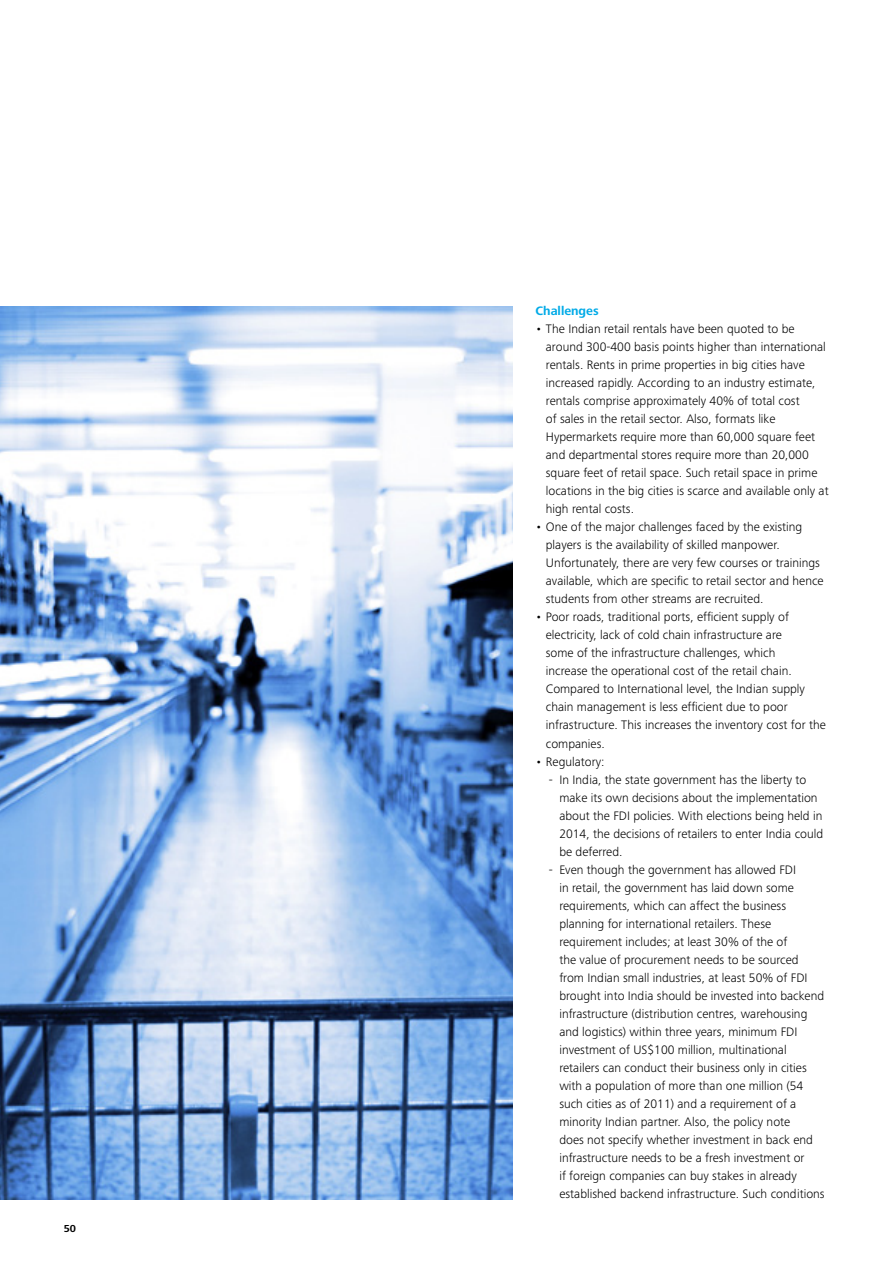
<style>
.page{position:relative;width:893px;height:1263px;background:#fff}
.page>*{position:absolute;margin:0;border:0;box-sizing:border-box;transform-origin:0 0}
.t1{font:300 12.75px/18px "Frutiger Next Pro";color:#000}
.t2{font:700 12.75px "Frutiger Next Pro";color:#00aae7}
.t3{font:700 10.5px "Frutiger Next Pro";color:#000}
</style>
<div class="page">
<img style="left:0;top:307px;width:512px;height:892px">
<p class="t3" style="left:64px;top:1222px;width:14px">50</p>
<p class="t2" style="left:535px;top:304px;width:65px">Challenges</p>
<p class="t1" style="left:546px;top:320px;width:284px;text-indent:-11px">• The Indian retail rentals have been quoted to be around 300-400 basis points higher than international rentals. Rents in prime properties in big cities have increased rapidly. According to an industry estimate, rentals comprise approximately 40% of total cost<br>of sales in the retail sector. Also, formats like Hypermarkets require more than 60,000 square feet and departmental stores require more than 20,000 square feet of retail space. Such retail space in prime locations in the big cities is scarce and available only at high rental costs.</p>
<p class="t1" style="left:546px;top:518px;width:279px;text-indent:-11px">• One of the major challenges faced by the existing players is the availability of skilled manpower.<br>Unfortunately, there are very few courses or trainings available, which are specific to retail sector and hence students from other streams are recruited.</p>
<p class="t1" style="left:546px;top:608px;width:282px;text-indent:-11px">• Poor roads, traditional ports, efficient supply of electricity, lack of cold chain infrastructure are<br>some of the infrastructure challenges, which<br>increase the operational cost of the retail chain.<br>Compared to International level, the Indian supply chain management is less efficient due to poor infrastructure. This increases the inventory cost for the companies.</p>
<p class="t1" style="left:535px;top:752px;width:71px">• Regulatory:</p>
<p class="t1" style="left:559px;top:770px;width:265px;text-indent:-11px">- In India, the state government has the liberty to make its own decisions about the implementation about the FDI policies. With elections being held in 2014, the decisions of retailers to enter India could be deferred.</p>
<p class="t1" style="left:559px;top:860px;width:267px;text-indent:-11px">- Even though the government has allowed FDI<br>in retail, the government has laid down some requirements, which can affect the business planning for international retailers. These requirement includes; at least 30% of the of<br>the value of procurement needs to be sourced from Indian small industries, at least 50% of FDI brought into India should be invested into backend infrastructure (distribution centres, warehousing and logistics) within three years, minimum FDI investment of US$100 million, multinational retailers can conduct their business only in cities with a population of more than one million (54 such cities as of 2011) and a requirement of a minority Indian partner. Also, the policy note<br>does not specify whether investment in back end infrastructure needs to be a fresh investment or<br>if foreign companies can buy stakes in already established backend infrastructure. Such conditions</p>
</div>
